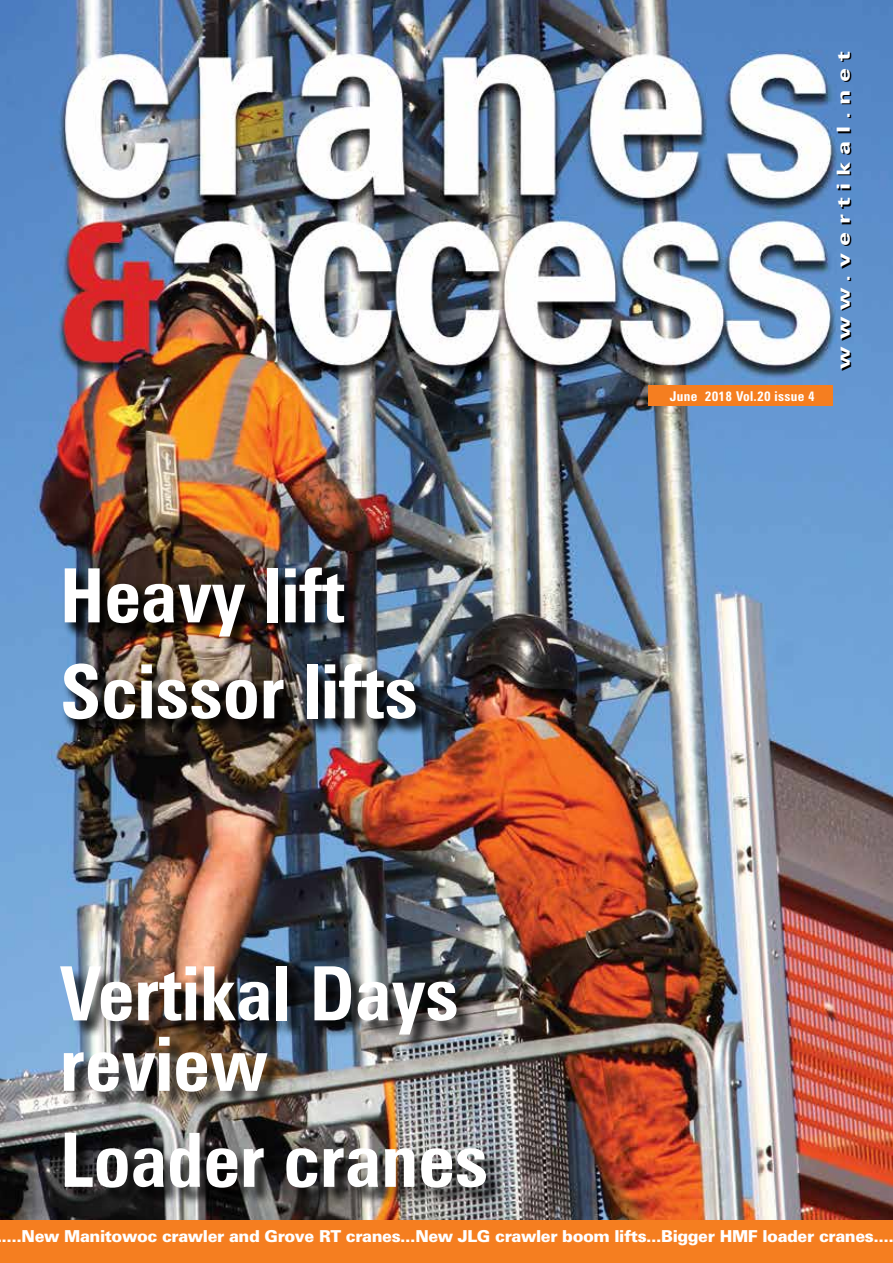
<style>
.page{position:relative;width:893px;height:1263px;background:#fff}
.page>*{position:absolute;margin:0;border:0;box-sizing:border-box;transform-origin:0 0}
.t1{font:700 condensed 75px/96px "Zurich BT";color:#fff}
.t2{font:700 18px "Zurich BT";letter-spacing:.28em;color:#000;scale:1.43 1}
.t3{font:900 16.5px "Zurich BT";letter-spacing:-.025em;color:#fff}
.t4{font:700 condensed 13.5px "Zurich BT";letter-spacing:.02em;color:#fff}
</style>
<div class="page">
<img style="left:0;top:0;width:893px;height:1221px">
<div style="left:0;top:1221px;width:893px;height:42px;background:#f57e20"></div>
<div style="left:648px;top:386px;width:184px;height:20px;background:#f57e20"></div>
<div style="left:65px;top:569px;width:369px;height:169px;background:#000;opacity:.75"></div>
<div style="left:61px;top:565px;width:369px;height:169px;background:#000;opacity:.85"></div>
<div style="left:63px;top:968px;width:441px;height:239px;background:#000;opacity:.75"></div>
<h1 class="t1" style="left:60px;top:547px;width:360px">Heavy lift<br>Scissor lifts</h1>
<h1 class="t1" style="left:60px;top:958px;width:400px;line-height:70.5px">Vertikal Days review</h1>
<h1 class="t1" style="left:60px;top:1111px;width:430px">Loader cranes</h1>
<p class="t4" style="left:670px;top:388px;width:146px">June 2018 Vol.20 issue 4</p>
<p class="t2" style="left:834px;top:371px;width:224px;rotate:-90deg">www.vertikal.net</p>
<p class="t2" style="left:842px;top:372px;width:224px;rotate:-90deg">www.vertikal.net</p>
<p class="t3" style="left:2px;top:1226px;width:894px">....New Manitowoc crawler and Grove RT cranes...New JLG crawler boom lifts...Bigger HMF loader cranes....</p>
</div>
